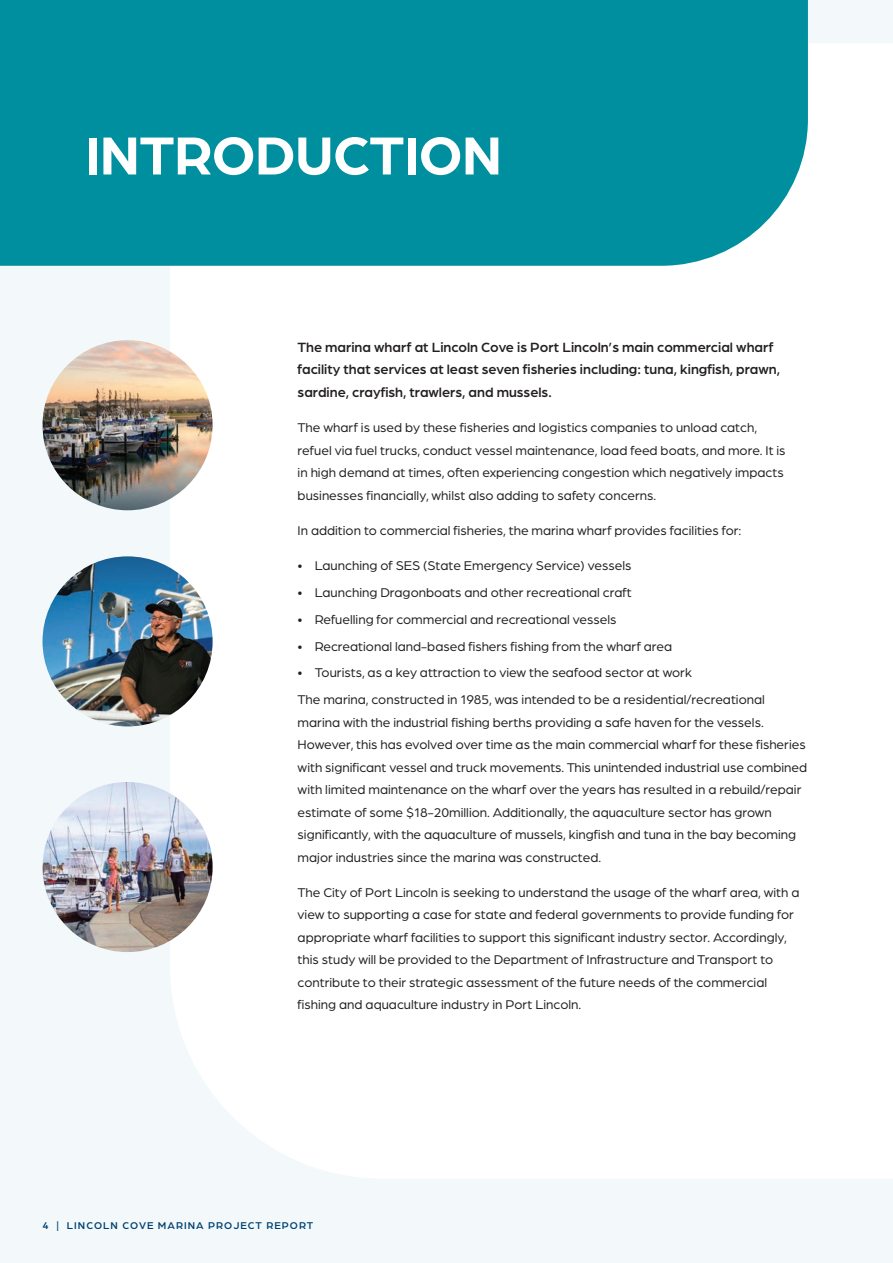
<style>
.page{position:relative;width:893px;height:1263px;background:#f3f9fa}
.page>*{position:absolute;margin:0;border:0;box-sizing:border-box;transform-origin:0 0}
.t1{font:700 57px "Arboria";letter-spacing:-.01em;color:#fff}
.t2{font:500 14.25px/22.5px "Arboria";color:#231f20}
.t3{font:13.5px/22.5px "Arboria";color:#231f20}
.t4{font:500 10.5px "Arboria";letter-spacing:.1em;color:#004071}
</style>
<div class="page">
<div style="left:171px;top:44px;width:722px;height:1134px;background:#fff"></div>
<div style="left:0;top:0;width:808px;height:266px;background:#008f9e"></div>
<img style="left:43px;top:340px;width:170px;height:170px;border-radius:85px">
<img style="left:43px;top:556px;width:170px;height:170px;border-radius:85px">
<img style="left:43px;top:782px;width:170px;height:170px;border-radius:85px">
<h1 class="t1" style="left:85px;top:116px;width:418px">INTRODUCTION</h1>
<p class="t2" style="left:298px;top:335px;width:484px">The marina wharf at Lincoln Cove is Port Lincoln’s main commercial wharf facility that services at least seven fisheries including: tuna, kingfish, prawn, sardine, crayfish, trawlers, and mussels.</p>
<p class="t3" style="left:298px;top:416px;width:489px">The wharf is used by these fisheries and logistics companies to unload catch, refuel via fuel trucks, conduct vessel maintenance, load feed boats, and more. It is in high demand at times, often experiencing congestion which negatively impacts businesses financially, whilst also adding to safety concerns.</p>
<p class="t3" style="left:298px;top:519px;width:445px">In addition to commercial fisheries, the marina wharf provides facilities for:</p>
<p class="t3" style="left:298px;top:554px;width:335px">• Launching of SES (State Emergency Service) vessels</p>
<p class="t3" style="left:298px;top:581px;width:335px">• Launching Dragonboats and other recreational craft</p>
<p class="t3" style="left:298px;top:607px;width:320px">• Refuelling for commercial and recreational vessels</p>
<p class="t3" style="left:298px;top:634px;width:376px">• Recreational land-based fishers fishing from the wharf area</p>
<p class="t3" style="left:298px;top:659px;width:469px;line-height:26.7px">• Tourists, as a key attraction to view the seafood sector at work<br>The marina, constructed in 1985, was intended to be a residential/recreational</p>
<p class="t3" style="left:298px;top:710px;width:511px">marina with the industrial fishing berths providing a safe haven for the vessels.<br>However, this has evolved over time as the main commercial wharf for these fisheries with significant vessel and truck movements. This unintended industrial use combined with limited maintenance on the wharf over the years has resulted in a rebuild/repair estimate of some $18-20million. Additionally, the aquaculture sector has grown significantly, with the aquaculture of mussels, kingfish and tuna in the bay becoming major industries since the marina was constructed.</p>
<p class="t3" style="left:298px;top:880px;width:503px">The City of Port Lincoln is seeking to understand the usage of the wharf area, with a view to supporting a case for state and federal governments to provide funding for appropriate wharf facilities to support this significant industry sector. Accordingly, this study will be provided to the Department of Infrastructure and Transport to contribute to their strategic assessment of the future needs of the commercial fishing and aquaculture industry in Port Lincoln.</p>
<p class="t4" style="left:43px;top:1218px;width:272px">4 | LINCOLN COVE MARINA PROJECT REPORT</p>
</div>
